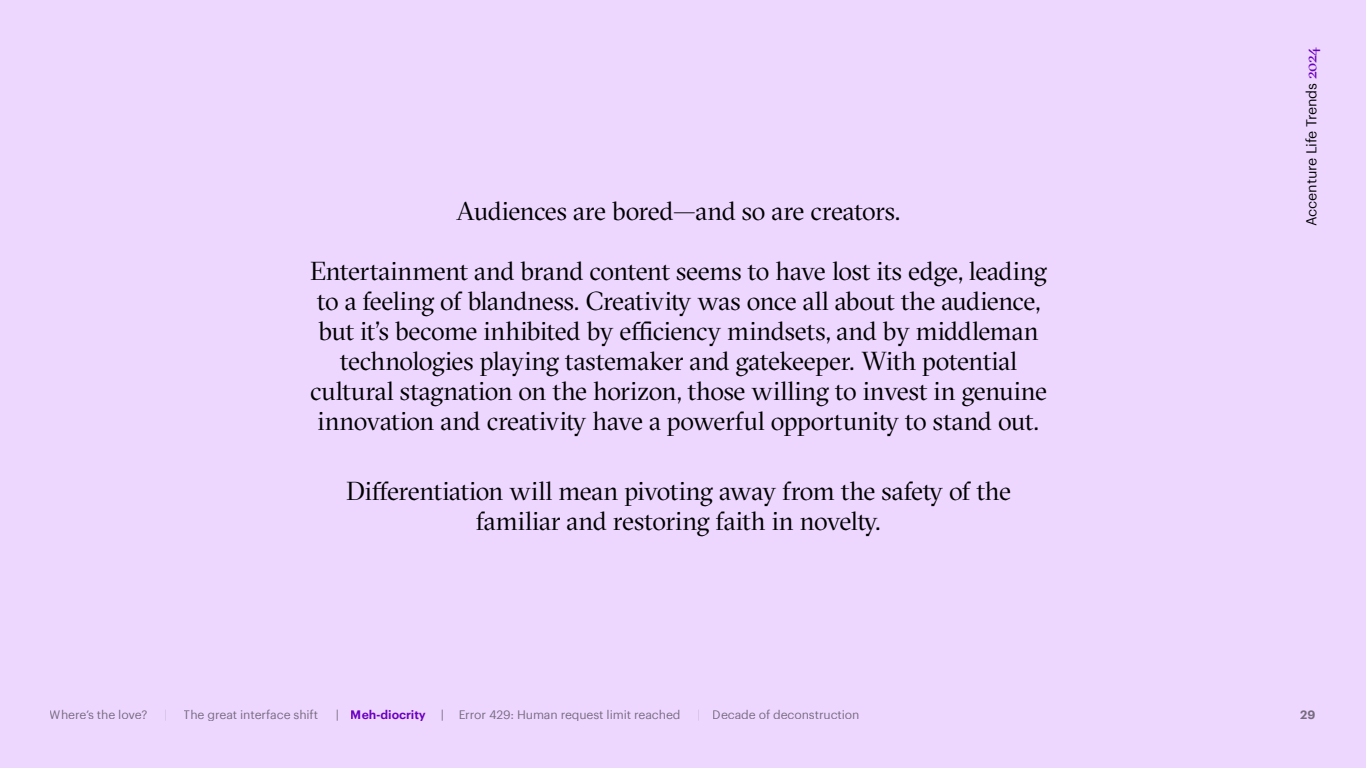
<style>
.page{position:relative;width:1366px;height:768px;background:#edd7ff}
.page>*{position:absolute;margin:0;border:0;box-sizing:border-box;transform-origin:0 0}
.t1{font:26px/30px "GT Sectra Fine";letter-spacing:-.02em;color:#000;text-align:center}
.t2{font:14px "Graphik";letter-spacing:-.01em;color:#000}
.t3{font:12px "Graphik";letter-spacing:-.01em;color:#808080}
.t4{font:600 12px "Graphik";color:#808080}
.s1{font-family:"GT Sectra Fine";font-size:16px;color:#7500c0}
.s2{font-weight:600;color:#7500bf}
</style>
<div class="page">
<p class="t1" style="left:456px;top:196px;width:446px">Audiences are bored—and so are creators.</p>
<p class="t1" style="left:310px;top:256px;width:739px">Entertainment and brand content seems to have lost its edge, leading to a feeling of blandness. Creativity was once all about the audience, but it’s become inhibited by efficiency mindsets, and by middleman technologies playing tastemaker and gatekeeper. With potential cultural stagnation on the horizon, those willing to invest in genuine innovation and creativity have a powerful opportunity to stand out.</p>
<p class="t1" style="left:346px;top:476px;width:667px">Differentiation will mean pivoting away from the safety of the familiar and restoring faith in novelty.</p>
<p class="t2" style="left:1301px;top:226px;width:181px;rotate:-90deg">Accenture Life Trends <span class="s1">2024</span></p>
<p class="t3" style="left:50px;top:705px;width:99px">Where’s the love?</p>
<p class="t3" style="left:184px;top:705px;width:136px">The great interface shift</p>
<p class="t3" style="left:335px;top:705px;width:347px">| <span class="s2">Meh-diocrity</span> | Error 429: Human request limit reached</p>
<p class="t3" style="left:697px;top:705px;width:164px">| Decade of deconstruction</p>
<p class="t4" style="left:1300px;top:706px;width:17px">29</p>
</div>
